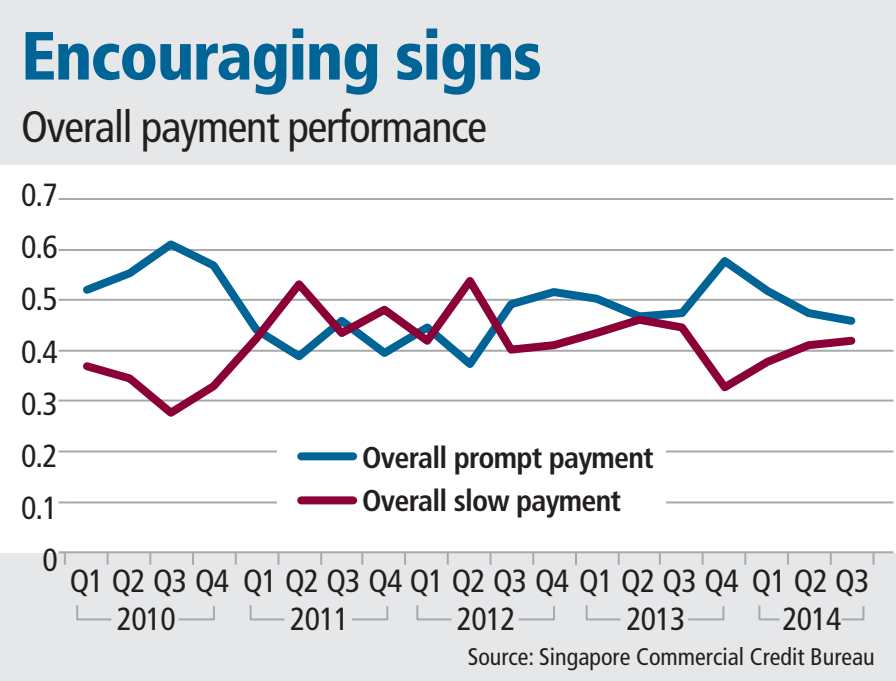
<style>
.page{position:relative;width:896px;height:681px;background:#fff}
.page>*{position:absolute;margin:0;border:0;box-sizing:border-box;transform-origin:0 0}
.t1{font:900 condensed 68px "Frutiger";letter-spacing:-.025em;color:#006497}
.t2{font:condensed 44px "Frutiger";letter-spacing:-.025em;color:#231f20}
.t3{font:condensed 32px/52px "Frutiger";letter-spacing:-.025em;color:#231f20;text-align:right}
.t4{font:700 condensed 30px/43.2px "Frutiger";letter-spacing:-.025em;color:#231f20}
.t5{font:condensed 24px "Frutiger";color:#231f20}
</style>
<div class="page">
<div style="left:0;top:0;width:896px;height:680px;background:#e6e7e9"></div>
<div style="left:0;top:165px;width:896px;height:387px;background:#fff"></div>
<hr style="left:65px;top:198px;width:828px;height:2px;background:#a8a9ad">
<hr style="left:65px;top:249px;width:828px;height:2px;background:#a8a9ad">
<hr style="left:65px;top:299px;width:828px;height:2px;background:#a8a9ad">
<hr style="left:65px;top:349px;width:828px;height:2px;background:#a8a9ad">
<hr style="left:65px;top:399px;width:828px;height:2px;background:#a8a9ad">
<hr style="left:65px;top:450px;width:828px;height:2px;background:#a8a9ad">
<hr style="left:65px;top:501px;width:828px;height:2px;background:#a8a9ad">
<svg style="left:58px;top:198px;width:7px;height:2px"></svg>
<svg style="left:58px;top:249px;width:7px;height:2px"></svg>
<svg style="left:58px;top:299px;width:7px;height:2px"></svg>
<svg style="left:58px;top:349px;width:7px;height:2px"></svg>
<svg style="left:58px;top:399px;width:7px;height:2px"></svg>
<svg style="left:58px;top:450px;width:7px;height:2px"></svg>
<svg style="left:58px;top:501px;width:7px;height:2px"></svg>
<hr style="left:65px;top:551px;width:828px;height:2px;background:#a8a9ad">
<svg style="left:872px;top:553px;width:2px;height:11px"></svg>
<svg style="left:830px;top:553px;width:2px;height:11px"></svg>
<svg style="left:787px;top:553px;width:2px;height:11px"></svg>
<svg style="left:744px;top:553px;width:2px;height:11px"></svg>
<svg style="left:701px;top:553px;width:2px;height:11px"></svg>
<svg style="left:659px;top:553px;width:2px;height:11px"></svg>
<svg style="left:618px;top:553px;width:2px;height:11px"></svg>
<svg style="left:575px;top:553px;width:2px;height:11px"></svg>
<svg style="left:532px;top:553px;width:2px;height:11px"></svg>
<svg style="left:489px;top:553px;width:2px;height:11px"></svg>
<svg style="left:447px;top:553px;width:2px;height:11px"></svg>
<svg style="left:404px;top:553px;width:2px;height:11px"></svg>
<svg style="left:361px;top:553px;width:2px;height:11px"></svg>
<svg style="left:320px;top:553px;width:2px;height:11px"></svg>
<svg style="left:277px;top:553px;width:2px;height:11px"></svg>
<svg style="left:235px;top:553px;width:2px;height:11px"></svg>
<svg style="left:192px;top:553px;width:2px;height:11px"></svg>
<svg style="left:149px;top:553px;width:2px;height:11px"></svg>
<svg style="left:107px;top:553px;width:2px;height:11px"></svg>
<svg style="left:58px;top:551px;width:8px;height:13px"></svg>
<svg style="left:133px;top:240px;width:606px;height:26px"></svg>
<svg style="left:77px;top:266px;width:783px;height:151px"></svg>
<svg style="left:76px;top:605px;width:36px;height:16px"></svg>
<svg style="left:178px;top:606px;width:37px;height:15px"></svg>
<svg style="left:249px;top:605px;width:36px;height:16px"></svg>
<svg style="left:352px;top:606px;width:37px;height:15px"></svg>
<svg style="left:416px;top:605px;width:36px;height:16px"></svg>
<svg style="left:518px;top:606px;width:37px;height:15px"></svg>
<svg style="left:585px;top:605px;width:36px;height:16px"></svg>
<svg style="left:688px;top:606px;width:37px;height:15px"></svg>
<svg style="left:758px;top:605px;width:22px;height:16px"></svg>
<svg style="left:841px;top:606px;width:24px;height:15px"></svg>
<div style="left:277px;top:425px;width:388px;height:99px;background:#fff"></div>
<div style="left:301px;top:452px;width:52px;height:8px;background:#006497"></div>
<div style="left:301px;top:496px;width:52px;height:8px;background:#8b0036"></div>
<h1 class="t1" style="left:21px;top:15px;width:522px">Encouraging signs</h1>
<h2 class="t2" style="left:21px;top:101px;width:467px">Overall payment performance</h2>
<p class="t3" style="left:21px;top:169px;width:38px">0.7<br>0.6<br>0.5<br>0.4<br>0.3<br>0.2<br>0.1<br>0</p>
<p class="t4" style="left:362px;top:436px;width:293px">Overall prompt payment<br>Overall slow payment</p>
<p class="t3" style="left:117px;top:562px;width:754px;line-height:38px;text-align:left;text-indent:-47px">Q1 Q2 Q3 Q4 Q1 Q2 Q3 Q4 Q1 Q2 Q3 Q4 Q1 Q2 Q3 Q4 Q1 Q2 Q3<br>2010</p>
<p class="t3" style="left:290px;top:593px;width:61px">2011</p>
<p class="t3" style="left:457px;top:593px;width:61px">2012</p>
<p class="t3" style="left:626px;top:593px;width:61px">2013</p>
<p class="t3" style="left:782px;top:593px;width:61px">2014</p>
<p class="t5" style="left:468px;top:643px;width:408px">Source: Singapore Commercial Credit Bureau</p>
</div>
